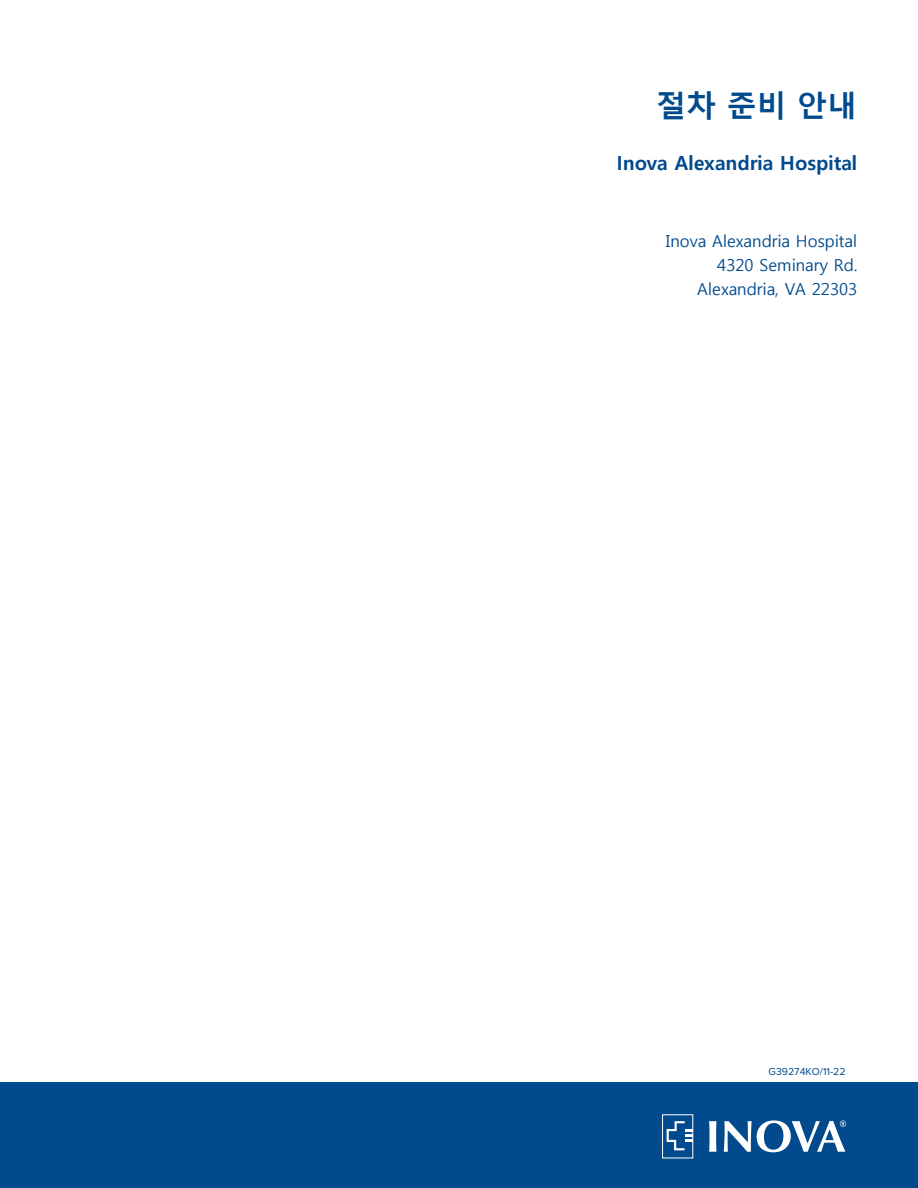
<style>
.page{position:relative;width:918px;height:1188px;background:#fff}
.page>*{position:absolute;margin:0;border:0;box-sizing:border-box;transform-origin:0 0}
.t1{font:700 30px "Malgun Gothic";color:#004a8d}
.t2{font:700 19.5px "Malgun Gothic";color:#004a8d}
.t3{font:16.5px/24px "Malgun Gothic";color:#004a8d;text-align:right}
.t4{font:10.5px "Proxima Nova";color:#004a8d}
</style>
<div class="page">
<div style="left:0;top:1082px;width:918px;height:106px;background:#004a8d"></div>
<div style="left:662px;top:1114px;width:31px;height:44px;border:1px solid #fff"></div>
<svg style="left:667px;top:1121px;width:26px;height:29px"></svg>
<svg style="left:709px;top:1121px;width:7px;height:31px"></svg>
<svg style="left:724px;top:1120px;width:122px;height:32px"></svg>
<h1 class="t1" style="left:656px;top:88px;width:203px">절차 준비 안내</h1>
<p class="t2" style="left:617px;top:152px;width:242px">Inova Alexandria Hospital</p>
<p class="t3" style="left:666px;top:229px;width:193px">Inova Alexandria Hospital<br>4320 Seminary Rd.<br>Alexandria, VA 22303</p>
<p class="t4" style="left:769px;top:1065px;width:79px">G39274KO/11-22</p>
</div>
